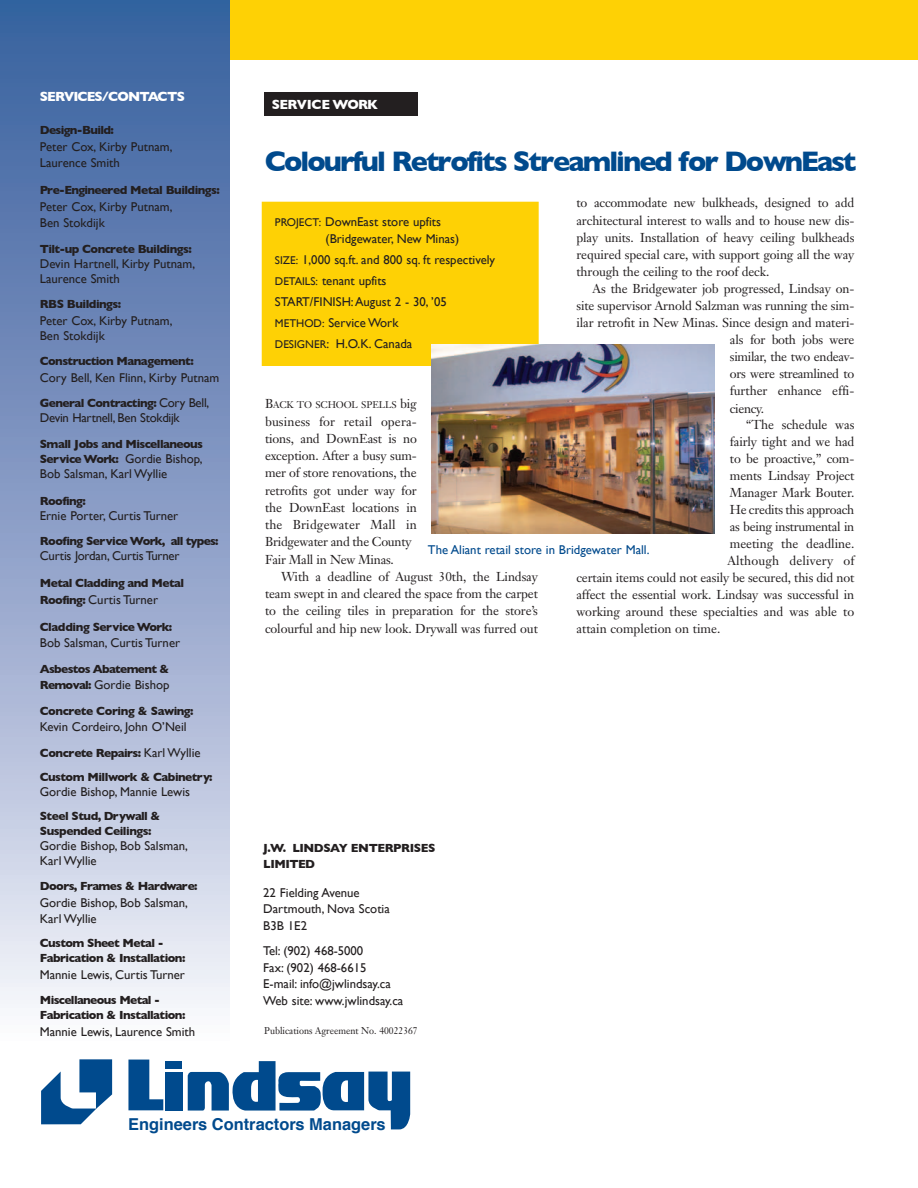
<style>
.page{position:relative;width:918px;height:1188px;background:#fff}
.page>*{position:absolute;margin:0;border:0;box-sizing:border-box;transform-origin:0 0}
.t1{font:700 28.8px "Gill Sans";letter-spacing:-.07em;color:#004a8d}
.t2{font:700 16.35px "Helvetica";color:#004a8d}
.t3{font:700 13.5px "Gill Sans";letter-spacing:-.065em;color:#fff}
.t4{font:700 13.5px "Gill Sans";letter-spacing:-.045em;color:#fff}
.t5{font:12.75px/17.2px "Janson Text";letter-spacing:-.01em;color:#231f20;text-align:justify}
.t6{font:12.75px/16.5px "Gill Sans";color:#231f20}
.t7{font:12.75px "Gill Sans";color:#004a8d}
.t8{font:12.75px "Gill Sans";letter-spacing:-.02em;color:#231f20}
.t9{font:12.75px "Janson Text";letter-spacing:.01em;color:#231f20}
.t10{font:12.75px "Janson Text";letter-spacing:-.01em;color:#231f20;scale:.95 1}
.t11{font:700 12px/15px "Gill Sans";letter-spacing:-.045em;color:#231f20}
.t12{font:9.75px "Janson Text";color:#231f20;scale:.95 1}
.t13{font:9.6px "Janson Text";letter-spacing:-.015em;color:#231f20}
.s1{font-weight:400;font-size:12.75px}
.s2{font-weight:700;font-size:12px}
.s3{font-size:11.25px}
.s4{font-size:12.75px}
</style>
<div class="page">
<div style="left:2px;top:0;width:916px;height:60px;background:#fed105"></div>
<div style="left:165px;top:1061px;width:17px;height:7px;background:#004a8d"></div>
<div style="left:165px;top:1072px;width:17px;height:39px;background:#004a8d"></div>
<svg style="left:128px;top:1060px;width:35px;height:50px"></svg>
<svg style="left:188px;top:1061px;width:222px;height:68px"></svg>
<svg style="left:41px;top:1059px;width:71px;height:65px"></svg>
<div style="left:0;top:0;width:230px;height:1043px;background:linear-gradient(to bottom,#30589a,#f3f1f9)"></div>
<div style="left:264px;top:92px;width:154px;height:24px;background:#231f20"></div>
<div style="left:262px;top:202px;width:276px;height:163px;background:#fed105"></div>
<div style="left:262px;top:202px;width:277px;height:164px;border:1px solid #fed105"></div>
<img style="left:432px;top:344px;width:283px;height:189px">
<p class="t3" style="left:40px;top:89px;width:147px">SERVICES/CONTACTS</p>
<p class="t11" style="left:40px;top:123px;width:76px">Design-Build:</p>
<p class="t6" style="left:40px;top:138px;width:134px">Peter Cox, Kirby Putnam,<br>Laurence Smith</p>
<p class="t11" style="left:40px;top:183px;width:182px">Pre-Engineered Metal Buildings:</p>
<p class="t6" style="left:40px;top:198px;width:134px">Peter Cox, Kirby Putnam,<br>Ben Stokdijk</p>
<p class="t11" style="left:40px;top:241px;width:153px">Tilt-up Concrete Buildings:</p>
<p class="t6" style="left:40px;top:256px;width:157px;line-height:15px">Devin Hartnell, Kirby Putnam,<br>Laurence Smith</p>
<p class="t11" style="left:40px;top:297px;width:83px">RBS Buildings:</p>
<p class="t6" style="left:40px;top:313px;width:134px;line-height:15px">Peter Cox, Kirby Putnam,<br>Ben Stokdijk</p>
<p class="t11" style="left:40px;top:354px;width:155px">Construction Management:</p>
<p class="t6" style="left:40px;top:369px;width:181px">Cory Bell, Ken Flinn, Kirby Putnam</p>
<p class="t11" style="left:40px;top:396px;width:171px">General Contracting: <span class="s1">Cory Bell,</span></p>
<p class="t8" style="left:40px;top:411px;width:141px">Devin Hartnell, Ben Stokdijk</p>
<p class="t11" style="left:40px;top:436px;width:165px">Small Jobs and Miscellaneous</p>
<p class="t6" style="left:40px;top:451px;width:164px;line-height:15px"><span class="s2">Service Work:</span> Gordie Bishop,<br>Bob Salsman, Karl Wyllie</p>
<p class="t11" style="left:40px;top:493px;width:47px">Roofing:</p>
<p class="t6" style="left:40px;top:507px;width:140px">Ernie Porter, Curtis Turner</p>
<p class="t11" style="left:40px;top:534px;width:180px">Roofing Service Work, all types:</p>
<p class="t6" style="left:40px;top:548px;width:141px">Curtis Jordan, Curtis Turner</p>
<p class="t11" style="left:40px;top:576px;width:146px">Metal Cladding and Metal</p>
<p class="t6" style="left:40px;top:591px;width:120px"><span class="s2">Roofing:</span> Curtis Turner</p>
<p class="t11" style="left:40px;top:619px;width:134px">Cladding Service Work:</p>
<p class="t6" style="left:40px;top:635px;width:142px">Bob Salsman, Curtis Turner</p>
<p class="t11" style="left:40px;top:661px;width:131px">Asbestos Abatement &amp;</p>
<p class="t6" style="left:40px;top:677px;width:131px"><span class="s2">Removal:</span> Gordie Bishop</p>
<p class="t11" style="left:40px;top:703px;width:155px">Concrete Coring &amp; Sawing:</p>
<p class="t6" style="left:40px;top:719px;width:148px">Kevin Cordeiro, John O’Neil</p>
<p class="t11" style="left:40px;top:741px;width:174px;line-height:24px">Concrete Repairs: <span class="s1">Karl Wyllie<br></span>Custom Millwork &amp; Cabinetry:</p>
<p class="t6" style="left:40px;top:783px;width:152px">Gordie Bishop, Mannie Lewis</p>
<p class="t11" style="left:40px;top:808px;width:122px">Steel Stud, Drywall &amp;<br>Suspended Ceilings:</p>
<p class="t6" style="left:40px;top:838px;width:150px;line-height:15px">Gordie Bishop, Bob Salsman,<br>Karl Wyllie</p>
<p class="t11" style="left:40px;top:879px;width:159px">Doors, Frames &amp; Hardware:</p>
<p class="t6" style="left:40px;top:894px;width:150px">Gordie Bishop, Bob Salsman,<br>Karl Wyllie</p>
<p class="t11" style="left:40px;top:936px;width:147px">Custom Sheet Metal -<br>Fabrication &amp; Installation:</p>
<p class="t6" style="left:40px;top:966px;width:147px">Mannie Lewis, Curtis Turner</p>
<p class="t11" style="left:40px;top:993px;width:147px">Miscellaneous Metal -<br>Fabrication &amp; Installation:</p>
<p class="t6" style="left:40px;top:1023px;width:157px">Mannie Lewis, Laurence Smith</p>
<p class="t4" style="left:272px;top:97px;width:108px">SERVICE WORK</p>
<h1 class="t1" style="left:265px;top:144px;width:593px">Colourful Retrofits Streamlined for DownEast</h1>
<p class="t5" style="left:576px;top:196px;width:279px">to accommodate new bulkheads, designed to add architectural interest to walls and to house new dis&shy;play units. Installation of heavy ceiling bulkheads required special care, with support going all the way through the ceiling to the roof deck.</p>
<p class="t5" style="left:593px;top:282px;width:263px">As the Bridgewater job progressed, Lindsay on-</p>
<p class="t5" style="left:576px;top:299px;width:279px">site supervisor Arnold Salzman was running the sim-</p>
<p class="t5" style="left:576px;top:316px;width:279px">ilar retrofit in New Minas. Since design and materi-</p>
<p class="t5" style="left:730px;top:333px;width:126px">als for both jobs were</p>
<p class="t5" style="left:730px;top:350px;width:126px">similar, the two endeav-</p>
<p class="t5" style="left:730px;top:367px;width:126px">ors were streamlined to</p>
<p class="t5" style="left:730px;top:384px;width:126px">further enhance effi-</p>
<p class="t5" style="left:730px;top:401px;width:36px">ciency.</p>
<p class="t10" style="left:746px;top:420px;width:115px">“The schedule was</p>
<p class="t5" style="left:730px;top:435px;width:126px">fairly tight and we had</p>
<p class="t5" style="left:730px;top:452px;width:126px">to be proactive,” com-</p>
<p class="t5" style="left:730px;top:469px;width:126px">ments Lindsay Project</p>
<p class="t5" style="left:730px;top:485px;width:126px">Manager Mark Bouter.</p>
<p class="t5" style="left:730px;top:502px;width:126px">He credits this approach</p>
<p class="t5" style="left:730px;top:519px;width:126px">as being instrumental in</p>
<p class="t5" style="left:730px;top:536px;width:126px">meeting the deadline.</p>
<p class="t9" style="left:728px;top:555px;width:128px">Although delivery of</p>
<p class="t5" style="left:576px;top:570px;width:279px">certain items could not easily be secured, this did not</p>
<p class="t5" style="left:576px;top:587px;width:279px">affect the essential work. Lindsay was successful in</p>
<p class="t5" style="left:576px;top:604px;width:279px">working around these specialties and was able to</p>
<p class="t5" style="left:576px;top:621px;width:145px">attain completion on time.</p>
<p class="t6" style="left:326px;top:214px;width:135px;text-indent:-51px"><span class="s3">PROJECT:</span> DownEast store upfits (Bridgewater, New Minas)</p>
<p class="t6" style="left:275px;top:249px;width:222px;line-height:21px"><span class="s3">SIZE:</span> 1,000 sq.ft. and 800 sq. ft respectively<br><span class="s3">DETAILS:</span> tenant upfits<br>START/FINISH:August 2 - 30, ’05<br><span class="s3">METHOD:</span> Service Work<br><span class="s3">DESIGNER</span>: H.O.K. Canada</p>
<p class="t13" style="left:265px;top:401px;width:153px"><span class="s4">B</span>ACK TO SCHOOL SPELLS <span class="s4">big</span></p>
<p class="t5" style="left:265px;top:414px;width:153px;text-align:left">business for retail opera&shy;tions, and DownEast is no exception. After a busy sum&shy;mer of store renovations, the retrofits got under way for the DownEast locations in the Bridgewater Mall in<br>Bridgewater and the County<br>Fair Mall in New Minas.</p>
<p class="t5" style="left:265px;top:569px;width:274px;text-indent:16px">With a deadline of August 30th, the Lindsay team swept in and cleared the space from the carpet to the ceiling tiles in preparation for the store’s colourful and hip new look. Drywall was furred out</p>
<p class="t7" style="left:428px;top:542px;width:223px">The Aliant retail store in Bridgewater Mall.</p>
<p class="t11" style="left:263px;top:839px;width:174px;line-height:16.5px">J.W. LINDSAY ENTERPRISES<br>LIMITED</p>
<p class="t6" style="left:263px;top:884px;width:128px">22 Fielding Avenue<br>Dartmouth, Nova Scotia<br>B3B 1E2</p>
<p class="t6" style="left:263px;top:943px;width:142px">Tel: (902) 468-5000<br>Fax: (902) 468-6615<br>E-mail: info@jwlindsay.ca<br>Web site: www.jwlindsay.ca</p>
<p class="t12" style="left:264px;top:1027px;width:163px">Publications Agreement No. 40022367</p>
<p class="t2" style="left:128px;top:1117px;width:259px">Engineers Contractors Managers</p>
</div>
